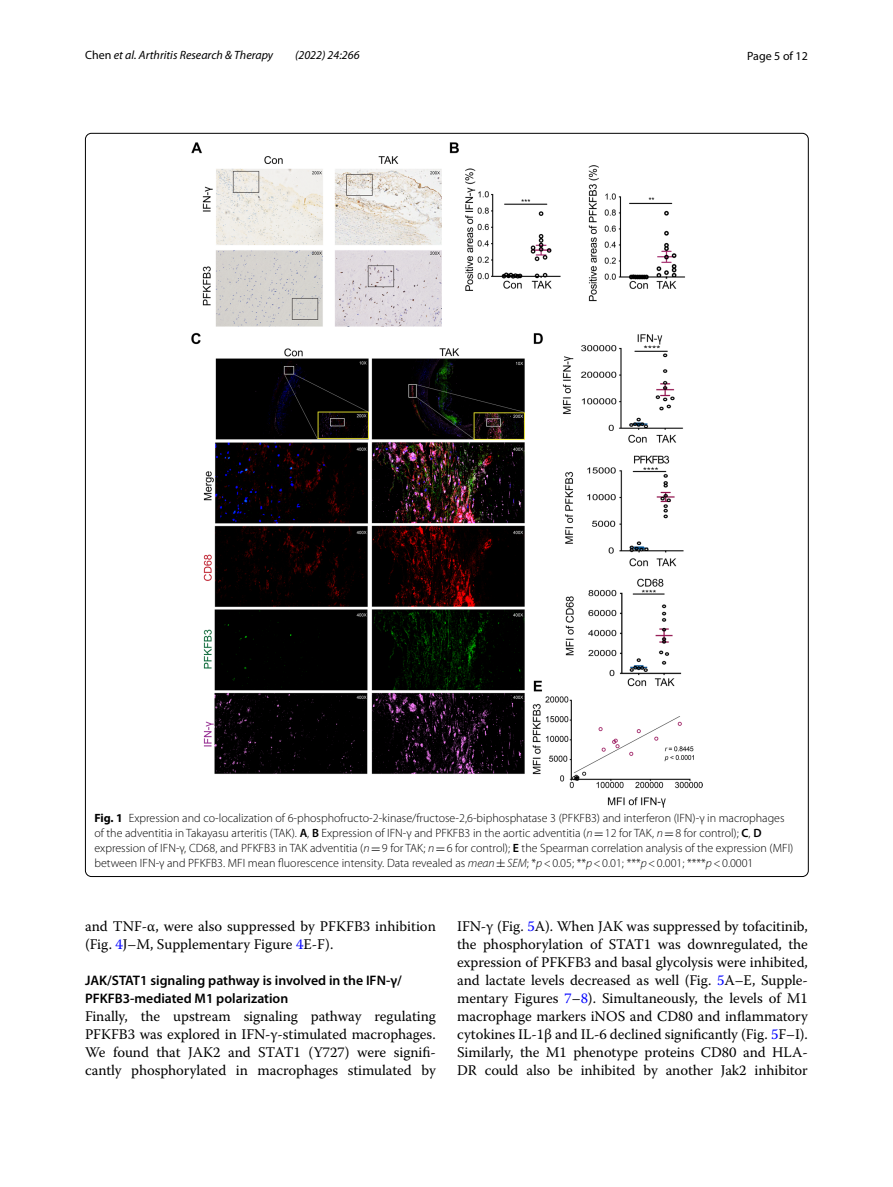
<style>
.page{position:relative;width:893px;height:1187px;background:#fff}
.page>*{position:absolute;margin:0;border:0;box-sizing:border-box;transform-origin:0 0}
.t1{font:14.7px/18px "Warnock Pro";letter-spacing:-.005em;color:#000;text-align:justify}
.t2{font:600 13.8px/18px "Myriad Pro";color:#000}
.t3{font:300 12px/15px "Myriad Pro";color:#000}
.t4{font:italic 12px "Myriad Pro";color:#000}
.t5{font:12px "Myriad Pro";color:#000}
.s1{font-style:normal}
.s2{font-weight:700}
.s3{font-weight:600}
.s4{font-style:italic}
.s5{font-family:"MTSY";font-weight:400}
.s6{color:#00f}
</style>
<div class="page">
<img style="left:192px;top:142px;width:510px;height:665px">
<p class="t4" style="left:85px;top:48px;width:190px"><span class="s1">Chen</span> et al. Arthritis Research &amp; Therapy</p>
<p class="t4" style="left:295px;top:48px;width:66px">(2022) 24:266</p>
<p class="t5" style="left:747px;top:48px;width:62px">Page 5 of 12</p>
<p class="t3" style="left:94px;top:811px;width:700px"><span class="s2">Fig. 1</span> Expression and co-localization of 6-phosphofructo-2-kinase/fructose-2,6-biphosphatase 3 (PFKFB3) and interferon (IFN)-γ in macrophages of the adventitia in Takayasu arteritis (TAK). <span class="s3">A</span>, <span class="s3">B</span> Expression of IFN-γ and PFKFB3 in the aortic adventitia (<span class="s4">n</span><span class="s5">=</span>12 for TAK, <span class="s4">n</span><span class="s5">=</span>8 for control); <span class="s3">C</span>, <span class="s3">D </span>expression of IFN-γ, CD68, and PFKFB3 in TAK adventitia (<span class="s4">n</span><span class="s5">=</span>9 for TAK; <span class="s4">n</span><span class="s5">=</span>6 for control); <span class="s3">E</span> the Spearman correlation analysis of the expression (MFI) between IFN-γ and PFKFB3. MFI mean fluorescence intensity. Data revealed as <span class="s4">mean</span><span class="s5">±</span><span class="s4">SEM</span>; *<span class="s4">p</span>&lt;0.05; **<span class="s4">p</span>&lt;0.01; ***<span class="s4">p</span>&lt;0.001; ****<span class="s4">p</span>&lt;0.0001</p>
<p class="t1" style="left:85px;top:916px;width:352px">and TNF-α, were also suppressed by PFKFB3 inhibition (Fig. <span class="s6">4</span>J–M, Supplementary Figure <span class="s6">4</span>E-F).</p>
<p class="t2" style="left:85px;top:970px;width:318px">JAK/STAT1 signaling pathway is involved in the IFN‑γ/<br>PFKFB3‑mediated M1 polarization</p>
<p class="t1" style="left:85px;top:1006px;width:352px">Finally, the upstream signaling pathway regulating PFKFB3 was explored in IFN-γ-stimulated macrophages.<br>We found that JAK2 and STAT1 (Y727) were signifi&shy;cantly phosphorylated in macrophages stimulated by</p>
<p class="t1" style="left:457px;top:916px;width:352px">IFN-γ (Fig. <span class="s6">5</span>A). When JAK was suppressed by tofacitinib, the phosphorylation of STAT1 was downregulated, the expression of PFKFB3 and basal glycolysis were inhibited, and lactate levels decreased as well (Fig. <span class="s6">5</span>A–E, Supple&shy;mentary Figures <span class="s6">7</span>–<span class="s6">8</span>). Simultaneously, the levels of M1 macrophage markers iNOS and CD80 and inflammatory cytokines IL-1β and IL-6 declined significantly (Fig. <span class="s6">5</span>F–I).<br>Similarly, the M1 phenotype proteins CD80 and HLA-DR could also be inhibited by another Jak2 inhibitor</p>
</div>
